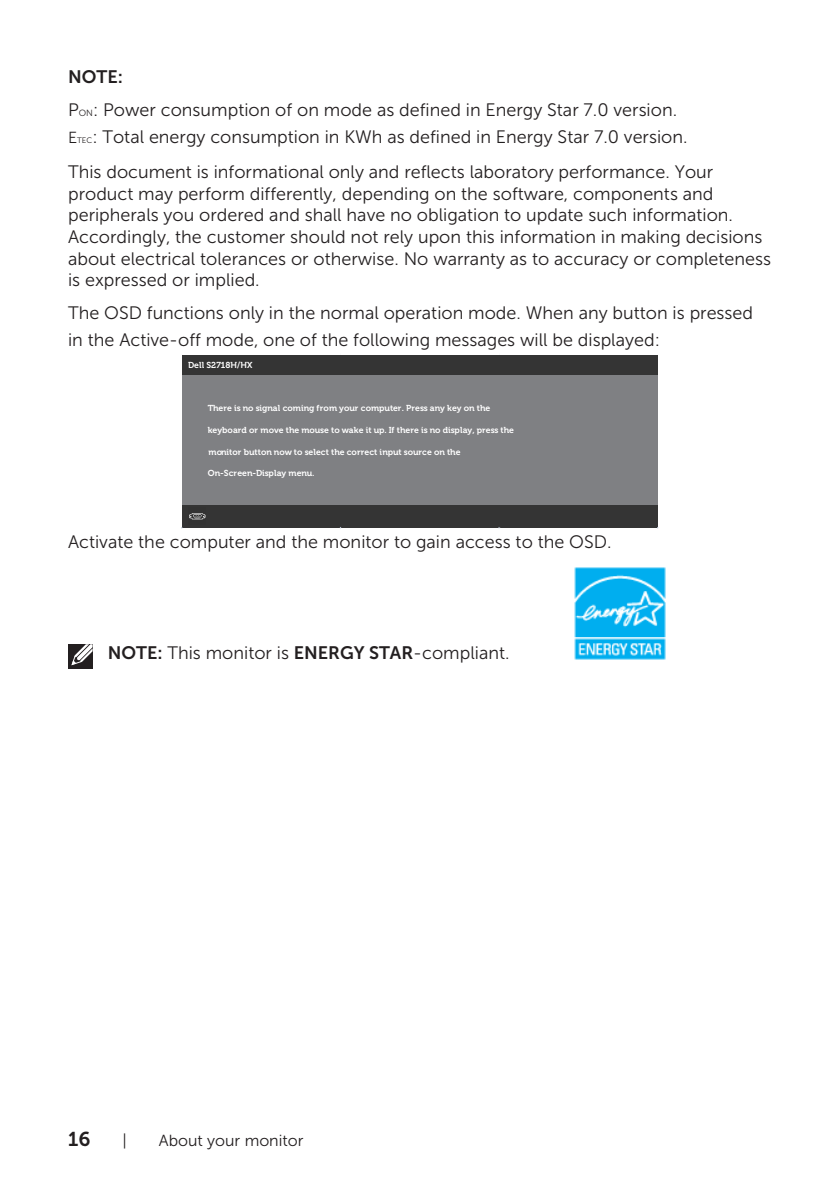
<style>
.page{position:relative;width:840px;height:1191px;background:#fff}
.page>*{position:absolute;margin:0;border:0;box-sizing:border-box;transform-origin:0 0}
.t1{font:20px "Museo Sans For Dell 700";color:#231f20}
.text{font:18px/21.6px "Museo Sans For Dell 300";color:#231f20}
.text-2{font:18px "Museo Sans For Dell 700";color:#231f20}
.t2{font:16px "Museo Sans For Dell 300";color:#231f20}
.t3{font:700 8.6px "Museo For Dell";letter-spacing:.005em;color:#fff}
.text-3{font:8px "Museo Sans For Dell 300";color:#231f20}
.s1{font-size:9px}
.s2{font-size:16px}
.s3{font-family:"Museo Sans For Dell 700"}
</style>
<div class="page">
<div style="left:182px;top:355px;width:475px;height:21px;background:#343434"></div>
<div style="left:182px;top:376px;width:475px;height:130px;background:#7f8083"></div>
<div style="left:182px;top:505px;width:475px;height:22px;background:#343434"></div>
<img style="left:189px;top:513px;width:16px;height:7px">
<div style="left:68px;top:644px;width:24px;height:24px;background:#231f20"></div>
<svg style="left:71px;top:644px;width:22px;height:22px"></svg>
<img style="left:574px;top:567px;width:92px;height:93px">
<p class="text-2" style="left:68px;top:67px;width:56px">NOTE:</p>
<p class="text" style="left:68px;top:99px;width:610px">P<span class="s1">ON</span>: Power consumption of on mode as defined in Energy Star 7.0 version.</p>
<p class="text-3" style="left:68px;top:136px;width:26px"><span class="s2">E</span>TEC</p>
<p class="text" style="left:92px;top:126px;width:596px">: Total energy consumption in KWh as defined in Energy Star 7.0 version.</p>
<p class="text" style="left:68px;top:161px;width:704px">This document is informational only and reflects laboratory performance. Your product may perform differently, depending on the software, components and peripherals you ordered and shall have no obligation to update such information.<br>Accordingly, the customer should not rely upon this information in making decisions about electrical tolerances or otherwise. No warranty as to accuracy or completeness is expressed or implied.</p>
<p class="text" style="left:68px;top:299px;width:686px;line-height:26.8px">The OSD functions only in the normal operation mode. When any button is pressed in the Active-off mode, one of the following messages will be displayed:</p>
<p class="t3" style="left:188px;top:360px;width:66px">Dell S2718H/HX</p>
<p class="t3" style="left:207px;top:403px;width:284px">There is no signal coming from your computer. Press any key on the</p>
<p class="t3" style="left:207px;top:425px;width:307px">keyboard or move the mouse to wake it up. If there is no display, press the</p>
<p class="t3" style="left:208px;top:447px;width:253px">monitor button now to select the correct input source on the</p>
<p class="t3" style="left:207px;top:468px;width:108px">On-Screen-Display menu.</p>
<p class="text" style="left:68px;top:530px;width:544px">Activate the computer and the monitor to gain access to the OSD.</p>
<p class="text" style="left:108px;top:642px;width:403px"><span class="s3">NOTE:</span> This monitor is <span class="s3">ENERGY STAR</span>-compliant.</p>
<p class="t1" style="left:68px;top:1127px;width:24px">16</p>
<p class="t2" style="left:122px;top:1131px;width:6px">|</p>
<p class="t2" style="left:159px;top:1131px;width:146px">About your monitor</p>
</div>
